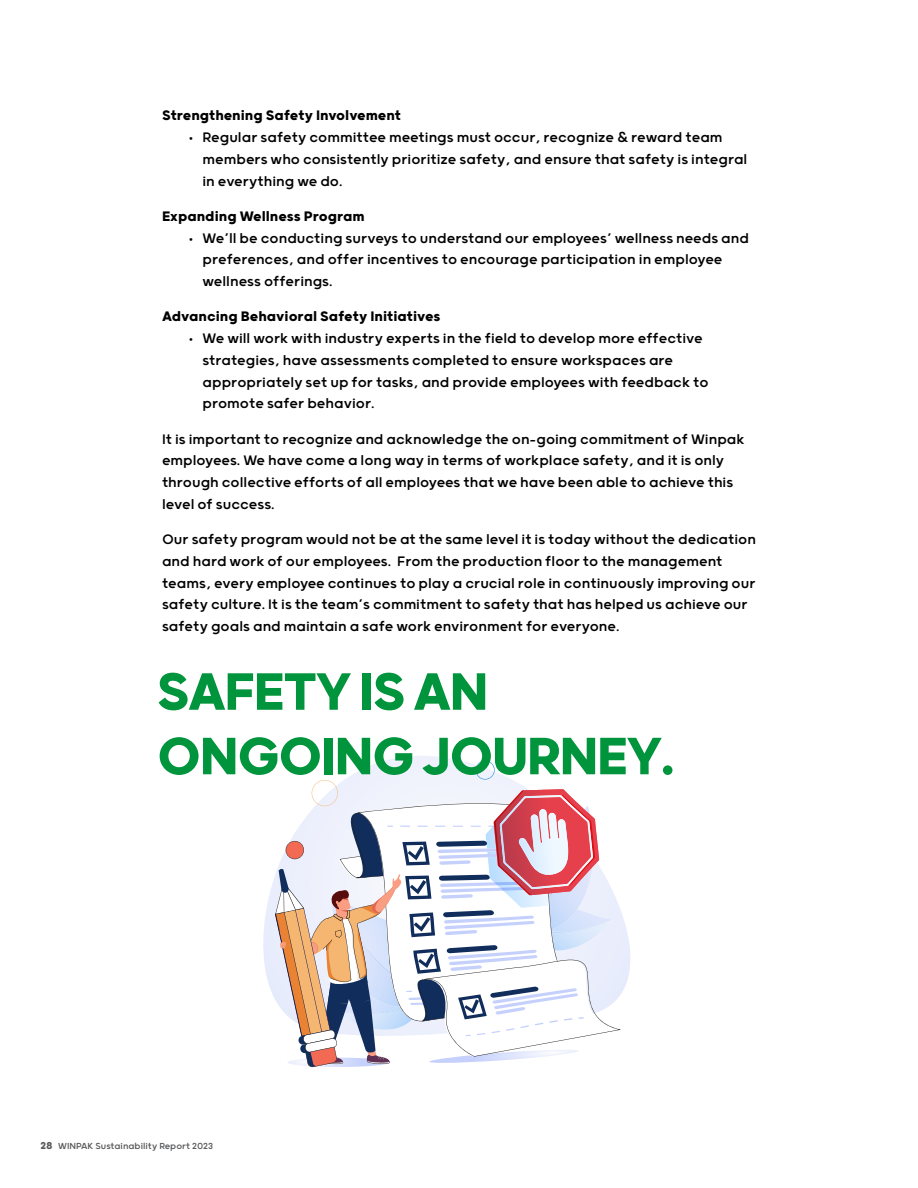
<style>
.page{position:relative;width:918px;height:1188px;background:#fff}
.page>*{position:absolute;margin:0;border:0;box-sizing:border-box;transform-origin:0 0}
.t1{font:700 63px/64.5px "Grold";letter-spacing:-.035em;color:#00943c}
.t2{font:16.5px/21.8px "Grold";color:#000}
.t3{font:700 16.5px "Grold";color:#000}
.t4{font:10.5px "Grold";color:#58595b}
.s1{font-weight:800}
.s2{font-weight:700;font-size:12px}
</style>
<div class="page">
<svg style="left:263px;top:756px;width:368px;height:243px"></svg>
<svg style="left:275px;top:761px;width:346px;height:306px"></svg>
<img style="left:500px;top:795px;width:93px;height:94px">
<img style="left:502px;top:797px;width:89px;height:90px">
<img style="left:519px;top:809px;width:49px;height:66px">
<p class="t3" style="left:162px;top:106px;width:241px">Strengthening Safety Involvement</p>
<p class="t2" style="left:203px;top:126px;width:546px;text-indent:-14px"><span class="s1">•</span> Regular safety committee meetings must occur, recognize &amp; reward team members who consistently prioritize safety, and ensure that safety is integral in everything we do.</p>
<p class="t3" style="left:162px;top:206px;width:204px">Expanding Wellness Program</p>
<p class="t2" style="left:203px;top:226px;width:548px;text-indent:-14px"><span class="s1">•</span> We’ll be conducting surveys to understand our employees’ wellness needs and preferences, and offer incentives to encourage participation in employee wellness offerings.</p>
<p class="t3" style="left:162px;top:307px;width:280px">Advancing Behavioral Safety Initiatives</p>
<p class="t2" style="left:203px;top:327px;width:508px;text-indent:-14px"><span class="s1">•</span> We will work with industry experts in the field to develop more effective strategies, have assessments completed to ensure workspaces are appropriately set up for tasks, and provide employees with feedback to promote safer behavior.</p>
<p class="t2" style="left:162px;top:427px;width:584px">It is important to recognize and acknowledge the on-going commitment of Winpak employees. We have come a long way in terms of workplace safety, and it is only through collective efforts of all employees that we have been able to achieve this level of success.</p>
<p class="t2" style="left:162px;top:528px;width:595px">Our safety program would not be at the same level it is today without the dedication and hard work of our employees. From the production floor to the management teams, every employee continues to play a crucial role in continuously improving our safety culture. It is the team’s commitment to safety that has helped us achieve our safety goals and maintain a safe work environment for everyone.</p>
<h1 class="t1" style="left:157px;top:656px;width:520px">SAFETY IS AN<br>ONGOING JOURNEY.</h1>
<p class="t4" style="left:40px;top:1140px;width:174px"><span class="s2">28</span> WINPAK Sustainability Report 2023</p>
</div>
